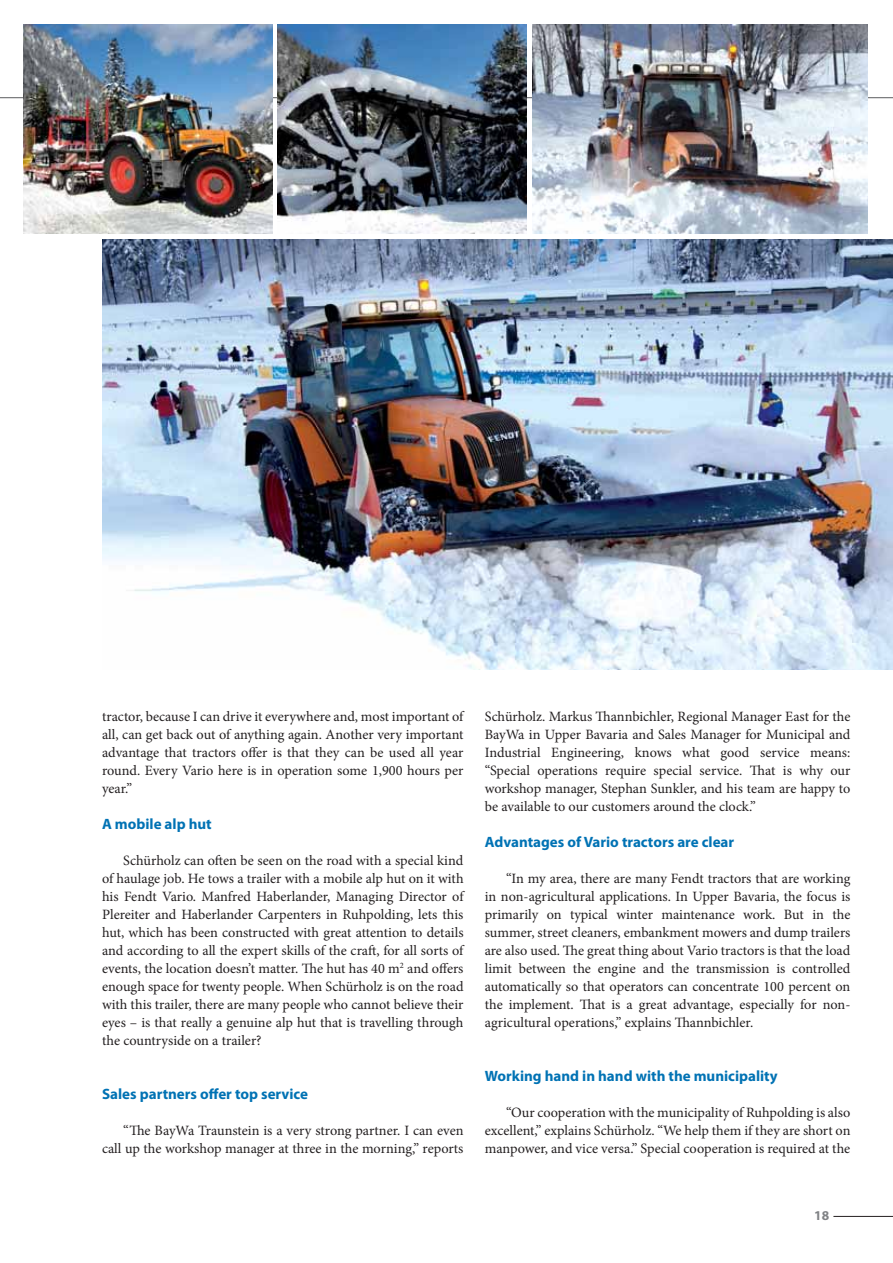
<style>
.page{position:relative;width:893px;height:1263px;background:#fff}
.page>*{position:absolute;margin:0;border:0;box-sizing:border-box;transform-origin:0 0}
.t1{font:700 15px "Myriad Pro";color:#0072b4}
.t2{font:14.25px/18px "Minion Pro";color:#231f20;text-align:justify}
.t3{font:700 13.5px "Myriad Pro";color:#808285}
</style>
<div class="page">
<hr style="left:833px;top:1216px;width:60px;height:1px;background:#231f20">
<hr style="left:0;top:97px;width:893px;height:1px;background:#6d6e70">
<img style="left:102px;top:239px;width:791px;height:430px">
<img style="left:23px;top:25px;width:250px;height:209px">
<img style="left:278px;top:25px;width:249px;height:209px">
<img style="left:533px;top:25px;width:334px;height:209px">
<p class="t2" style="left:102px;top:708px;width:363px">tractor, because I can drive it everywhere and, most important of all, can get back out of anything again. Another very important advantage that tractors offer is that they can be used all year round. Every Vario here is in operation some 1,900 hours per year.”</p>
<p class="t1" style="left:102px;top:818px;width:111px">A mobile alp hut</p>
<p class="t2" style="left:102px;top:852px;width:363px;text-indent:21px">Schürholz can often be seen on the road with a special kind of haulage job. He tows a trailer with a mobile alp hut on it with his Fendt Vario. Manfred Haberlander, Managing Director of Plereiter and Haberlander Carpenters in Ruhpolding, lets this hut, which has been constructed with great attention to details and according to all the expert skills of the craft, for all sorts of events, the location doesn’t matter. The hut has 40 m<sup>2</sup> and offers enough space for twenty people. When Schürholz is on the road with this trailer, there are many people who cannot believe their eyes – is that really a genuine alp hut that is travelling through the countryside on a trailer?</p>
<p class="t1" style="left:102px;top:1088px;width:208px">Sales partners offer top service</p>
<p class="t2" style="left:102px;top:1122px;width:363px;text-align:right">“The BayWa Traunstein is a very strong partner. I can even call up the workshop manager at three in the morning,” reports</p>
<p class="t2" style="left:485px;top:708px;width:367px">Schürholz. Markus Thannbichler, Regional Manager East for the BayWa in Upper Bavaria and Sales Manager for Municipal and Industrial Engineering, knows what good service means: “Special operations require special service. That is why our workshop manager, Stephan Sunkler, and his team are happy to be available to our customers around the clock.”</p>
<p class="t1" style="left:485px;top:836px;width:251px">Advantages of Vario tractors are clear</p>
<p class="t2" style="left:485px;top:870px;width:367px;text-indent:21px">“In my area, there are many Fendt tractors that are working in non-agricultural applications. In Upper Bavaria, the focus is primarily on typical winter maintenance work. But in the summer, street cleaners, embankment mowers and dump trailers are also used. The great thing about Vario tractors is that the load limit between the engine and the transmission is controlled automatically so that operators can concentrate 100 percent on the implement. That is a great advantage, especially for non&shy;agricultural operations,” explains Thannbichler.</p>
<p class="t1" style="left:485px;top:1070px;width:294px">Working hand in hand with the municipality</p>
<p class="t2" style="left:485px;top:1104px;width:367px;text-indent:21px">“Our cooperation with the municipality of Ruhpolding is also excellent,” explains Schürholz. “We help them if they are short on manpower, and vice versa.” Special cooperation is required at the</p>
<p class="t3" style="left:814px;top:1210px;width:16px">18</p>
</div>
